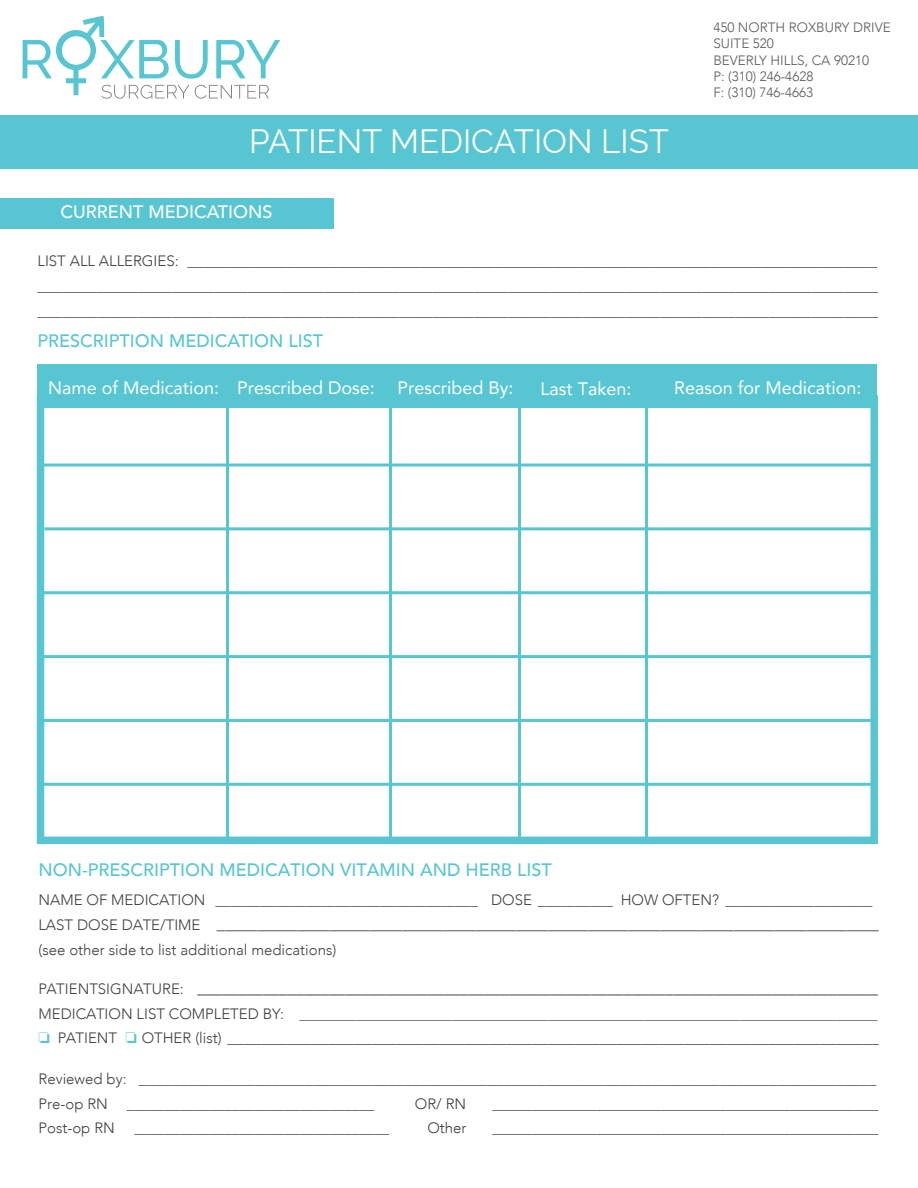
<style>
.page{position:relative;width:918px;height:1188px;background:#fff}
.page>*{position:absolute;margin:0;border:0;box-sizing:border-box;transform-origin:0 0}
.t1{font:33px "Raleway";color:#fff}
.t2{font:300 19.5px "Avenir";color:#3e3e3f;scale:.84 1}
.t3{font:18px "Avenir";color:#fff}
.t4{font:500 18px "Avenir";color:#58c6d2}
.t5{font:500 18px "Avenir";color:#fff}
.t6{font:300 17.7px "Avenir";color:#3e3e3f;scale:.91 1}
.t7{font:300 15.9px "Avenir";color:#3e3e3f;scale:1.06 1}
.t8{font:300 15px/24.8px "Avenir";color:#3e3e3f;text-align:justify}
.t9{font:300 15px "Avenir";color:#3e3e3f;scale:1.07 1}
.t10{font:300 13.5px/16.2px "Avenir";color:#5a5a5a}
.t11{font:300 13.2px "Avenir";color:#3e3e3f;scale:1.22 1}
.s1{font-size:15px}
.s2{color:#58c6d2}
</style>
<div class="page">
<svg style="left:23px;top:16px;width:257px;height:83px"></svg>
<div style="left:0;top:116px;width:918px;height:53px;background:#58c6d2"></div>
<div style="left:0;top:198px;width:333px;height:30px;background:#58c6d2"></div>
<div style="left:38px;top:364px;width:840px;height:44px;background:#58c6d2"></div>
<div style="left:37px;top:395px;width:841px;height:449px;border:8px solid #58c6d2"></div>
<hr style="left:226px;top:402px;width:3px;height:438px;background:#58c6d2">
<hr style="left:389px;top:401px;width:3px;height:438px;background:#58c6d2">
<hr style="left:518px;top:399px;width:3px;height:440px;background:#58c6d2">
<hr style="left:645px;top:399px;width:3px;height:440px;background:#58c6d2">
<hr style="left:44px;top:464px;width:834px;height:3px;background:#58c6d2">
<hr style="left:45px;top:527px;width:832px;height:3px;background:#58c6d2">
<hr style="left:39px;top:591px;width:835px;height:3px;background:#58c6d2">
<hr style="left:42px;top:655px;width:834px;height:3px;background:#58c6d2">
<hr style="left:43px;top:719px;width:832px;height:3px;background:#58c6d2">
<hr style="left:37px;top:783px;width:835px;height:3px;background:#58c6d2">
<h1 class="t1" style="left:249px;top:123px;width:421px">PATIENT MEDICATION LIST</h1>
<p class="t10" style="left:713px;top:19px;width:179px">450 NORTH ROXBURY DRIVE<br>SUITE 520<br>BEVERLY HILLS, CA 90210<br>P: (310) 246-4628<br>F: (310) 746-4663</p>
<p class="t5" style="left:61px;top:197px;width:213px">CURRENT MEDICATIONS</p>
<p class="t8" style="left:38px;top:249px;width:842px">LIST ALL ALLERGIES: ___________________________________________________________________________________ ____________________________________________________________________________________________________ ____________________________________________________________________________________________________</p>
<p class="t4" style="left:38px;top:325px;width:287px">PRESCRIPTION MEDICATION LIST</p>
<p class="t3" style="left:48px;top:373px;width:328px">Name of Medication: Prescribed Dose:</p>
<p class="t3" style="left:398px;top:373px;width:118px">Prescribed By:</p>
<p class="t3" style="left:541px;top:375px;width:93px">Last Taken:</p>
<p class="t3" style="left:674px;top:373px;width:189px">Reason for Medication:</p>
<p class="t4" style="left:39px;top:854px;width:515px">NON-PRESCRIPTION MEDICATION VITAMIN AND HERB LIST</p>
<p class="t8" style="left:38px;top:888px;width:836px">NAME OF MEDICATION ___________________________________ DOSE __________ HOW OFTEN? __________</p>
<p class="t6" style="left:38px;top:913px;width:925px"><span class="s1">LAST DOSE DATE/TIME</span> __________________________________________________________________________________</p>
<p class="t8" style="left:38px;top:937px;width:299px">(see other side to list additional medications)</p>
<h2 class="t2" style="left:38px;top:974px;width:1001px"><span class="s1">PATIENTSIGNATURE:</span> ___________________________________________________________________________________</h2>
<p class="t11" style="left:38px;top:1007px;width:689px"><span class="s1">MEDICATION LIST COMPLETED BY:</span> ________________________________________________________________________</p>
<p class="t7" style="left:38px;top:1028px;width:794px"><span class="s2">❏</span> <span class="s1">PATIENT</span> <span class="s2">❏</span> <span class="s1">OTHER (list)</span> _____________________________________________________________________________</p>
<p class="t8" style="left:38px;top:1066px;width:840px">Reviewed by: _________________________________________________________________________________________<br>Pre-op RN</p>
<p class="t8" style="left:127px;top:1091px;width:249px">_________________________________</p>
<p class="t8" style="left:415px;top:1091px;width:53px">OR/ RN</p>
<p class="t9" style="left:492px;top:1095px;width:362px">________________________________________________</p>
<p class="t8" style="left:38px;top:1116px;width:78px">Post-op RN</p>
<p class="t8" style="left:134px;top:1116px;width:256px">__________________________________</p>
<p class="t8" style="left:427px;top:1116px;width:41px">Other</p>
<p class="t9" style="left:492px;top:1119px;width:362px">________________________________________________</p>
</div>
